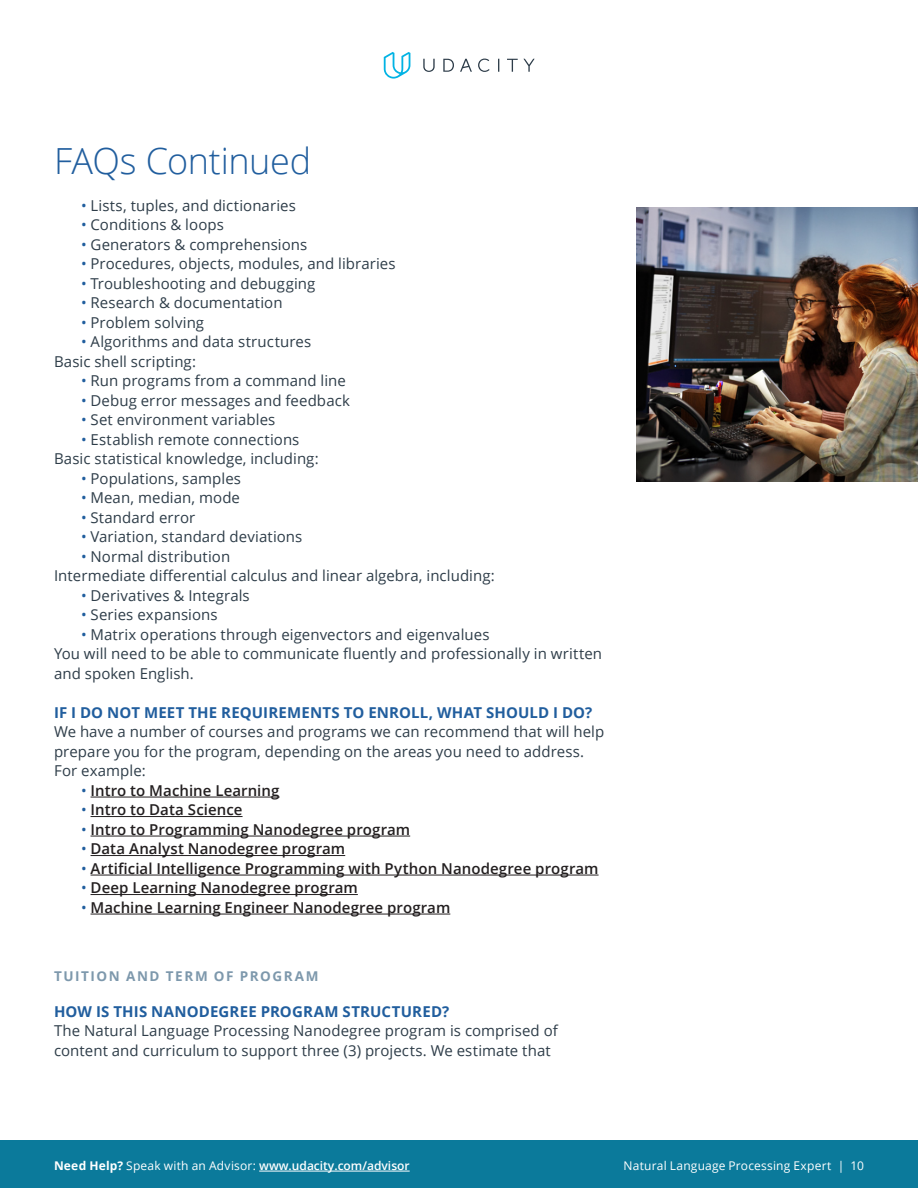
<style>
.page{position:relative;width:918px;height:1188px;background:#fff}
.page>*{position:absolute;margin:0;border:0;box-sizing:border-box;transform-origin:0 0}
.t1{font:300 36px "Open Sans";letter-spacing:-.01em;color:#215e9e}
.Body_Copy{font:15px/19.5px "Open Sans";letter-spacing:.005em;color:#2e3d49}
.Body_Copy-2{font:600 15px "Open Sans";letter-spacing:.005em;color:#231f20}
.Body_Copy-3{font:700 13.5px "Open Sans";letter-spacing:.115em;color:#7d98ac}
.t2{font:600 12px "Open Sans";color:#fff}
.t3{font:12px "Open Sans";letter-spacing:.015em;color:#fff}
.s1{color:#215e9e}
.s2{font-weight:700;color:#215e9e}
.s3{font-weight:400;color:#215e9e}
.s4{font-weight:700}
.s5{font-weight:400}
</style>
<div class="page">
<div style="left:0;top:1140px;width:918px;height:48px;background:#0b7a9b"></div>
<hr style="left:259px;top:1171px;width:151px;height:1px;background:#fff">
<svg style="left:384px;top:52px;width:26px;height:27px"></svg>
<svg style="left:423px;top:59px;width:112px;height:13px"></svg>
<hr style="left:91px;top:797px;width:189px;height:1px;background:#231f20">
<hr style="left:91px;top:816px;width:152px;height:1px;background:#231f20">
<hr style="left:91px;top:836px;width:319px;height:1px;background:#231f20">
<hr style="left:91px;top:855px;width:254px;height:1px;background:#231f20">
<hr style="left:91px;top:875px;width:508px;height:1px;background:#231f20">
<hr style="left:91px;top:894px;width:267px;height:1px;background:#231f20">
<hr style="left:91px;top:914px;width:359px;height:1px;background:#231f20">
<img style="left:636px;top:208px;width:282px;height:274px">
<p class="t1" style="left:54px;top:137px;width:259px">FAQs Continued</p>
<p class="Body_Copy" style="left:81px;top:195px;width:217px"><span class="s1">•</span> Lists, tuples, and dictionaries</p>
<p class="Body_Copy" style="left:81px;top:215px;width:144px"><span class="s1">•</span> Conditions &amp; loops</p>
<p class="Body_Copy" style="left:81px;top:234px;width:228px"><span class="s1">•</span> Generators &amp; comprehensions</p>
<p class="Body_Copy" style="left:81px;top:254px;width:316px"><span class="s1">•</span> Procedures, objects, modules, and libraries</p>
<p class="Body_Copy" style="left:81px;top:273px;width:236px"><span class="s1">•</span> Troubleshooting and debugging</p>
<p class="Body_Copy" style="left:81px;top:293px;width:203px"><span class="s1">•</span> Research &amp; documentation</p>
<p class="Body_Copy" style="left:81px;top:312px;width:125px"><span class="s1">•</span> Problem solving</p>
<p class="Body_Copy" style="left:81px;top:332px;width:232px"><span class="s1">•</span> Algorithms and data structures</p>
<p class="Body_Copy" style="left:54px;top:351px;width:144px">Basic shell scripting:</p>
<p class="Body_Copy" style="left:81px;top:371px;width:267px"><span class="s1">•</span> Run programs from a command line</p>
<p class="Body_Copy" style="left:81px;top:390px;width:270px"><span class="s1">•</span> Debug error messages and feedback</p>
<p class="Body_Copy" style="left:81px;top:410px;width:196px"><span class="s1">•</span> Set environment variables</p>
<p class="Body_Copy" style="left:81px;top:429px;width:220px"><span class="s1">•</span> Establish remote connections</p>
<p class="Body_Copy" style="left:54px;top:449px;width:266px">Basic statistical knowledge, including:</p>
<p class="Body_Copy" style="left:81px;top:468px;width:162px"><span class="s1">•</span> Populations, samples</p>
<p class="Body_Copy" style="left:81px;top:488px;width:161px"><span class="s1">•</span> Mean, median, mode</p>
<p class="Body_Copy" style="left:81px;top:507px;width:116px"><span class="s1">•</span> Standard error</p>
<p class="Body_Copy" style="left:81px;top:527px;width:223px"><span class="s1">•</span> Variation, standard deviations</p>
<p class="Body_Copy" style="left:81px;top:546px;width:151px"><span class="s1">•</span> Normal distribution</p>
<p class="Body_Copy" style="left:54px;top:566px;width:442px">Intermediate differential calculus and linear algebra, including:</p>
<p class="Body_Copy" style="left:81px;top:585px;width:170px"><span class="s1">•</span> Derivatives &amp; Integrals</p>
<p class="Body_Copy" style="left:81px;top:605px;width:138px"><span class="s1">•</span> Series expansions</p>
<p class="Body_Copy" style="left:81px;top:624px;width:410px"><span class="s1">•</span> Matrix operations through eigenvectors and eigenvalues</p>
<p class="Body_Copy" style="left:54px;top:644px;width:550px">You will need to be able to communicate fluently and professionally in written and spoken English.</p>
<p class="Body_Copy" style="left:54px;top:702px;width:552px"><span class="s2">IF I DO NOT MEET THE REQUIREMENTS TO ENROLL, WHAT SHOULD I DO?<br></span>We have a number of courses and programs we can recommend that will help prepare you for the program, depending on the areas you need to address.<br>For example:</p>
<p class="Body_Copy-2" style="left:81px;top:780px;width:200px"><span class="s3">•</span> Intro to Machine Learning</p>
<p class="Body_Copy-2" style="left:81px;top:800px;width:163px"><span class="s3">•</span> Intro to Data Science</p>
<p class="Body_Copy-2" style="left:81px;top:819px;width:331px"><span class="s3">•</span> Intro to Programming Nanodegree program</p>
<p class="Body_Copy-2" style="left:81px;top:839px;width:266px"><span class="s3">•</span> Data Analyst Nanodegree program</p>
<p class="Body_Copy-2" style="left:81px;top:858px;width:519px"><span class="s3">•</span> Artificial Intelligence Programming with Python Nanodegree program</p>
<p class="Body_Copy-2" style="left:81px;top:878px;width:278px"><span class="s3">•</span> Deep Learning Nanodegree program</p>
<p class="Body_Copy-2" style="left:81px;top:897px;width:371px"><span class="s3">•</span> Machine Learning Engineer Nanodegree program</p>
<p class="Body_Copy-3" style="left:54px;top:967px;width:266px">TUITION AND TERM OF PROGRAM</p>
<p class="Body_Copy" style="left:54px;top:1001px;width:505px"><span class="s2">HOW IS THIS NANODEGREE PROGRAM STRUCTURED?<br></span>The Natural Language Processing Nanodegree program is comprised of content and curriculum to support three (3) projects. We estimate that</p>
<p class="t2" style="left:54px;top:1158px;width:357px"><span class="s4">Need Help?</span> <span class="s5">Speak with an Advisor:</span> www.udacity.com/advisor</p>
<p class="t3" style="left:624px;top:1158px;width:242px">Natural Language Processing Expert | 10</p>
</div>
